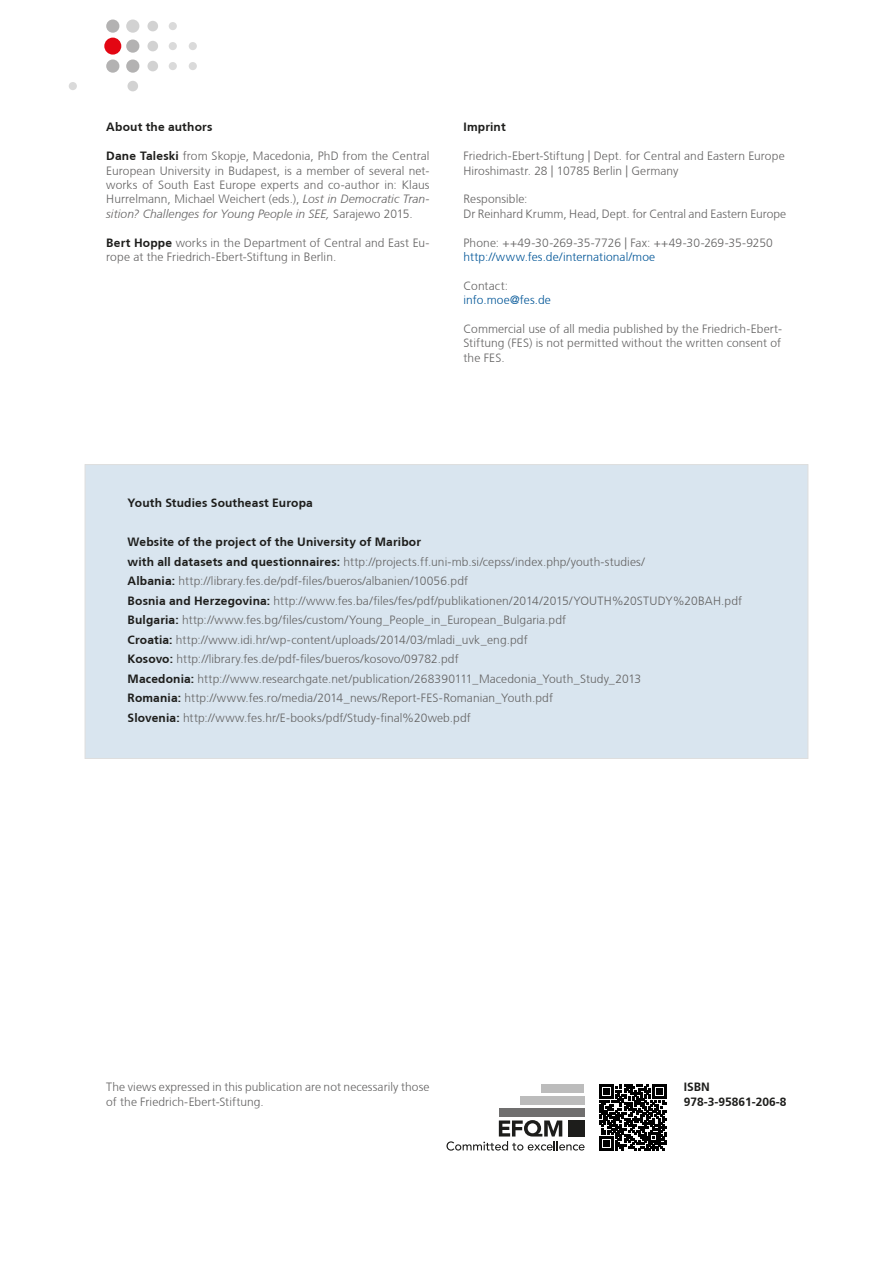
<style>
.page{position:relative;width:893px;height:1263px;background:#fff}
.page>*{position:absolute;margin:0;border:0;box-sizing:border-box;transform-origin:0 0}
.Letzte_Seite{font:300 12px/14.4px "Frutiger CE";letter-spacing:.005em;color:#646363}
.Letzte_Seite-2{font:700 12px/14.4px "Frutiger CE";letter-spacing:.01em;color:#1d1d1b}
.Letzte_Seite-3{font:300 12px "Frutiger CE";letter-spacing:.01em;color:#005597}
.s1{font-weight:700;color:#1d1d1b}
.s2{font-style:italic}
.s3{font-weight:300;color:#646363}
</style>
<div class="page">
<div style="left:104px;top:38px;width:17px;height:17px;background:#e30613;border-radius:50%"></div>
<div style="left:69px;top:82px;width:8px;height:8px;background:#dadada;border-radius:50%"></div>
<div style="left:127px;top:81px;width:11px;height:10px;background:#d2d2d2;border-radius:50%"></div>
<div style="left:169px;top:22px;width:8px;height:8px;background:#dadada;border-radius:50%"></div>
<div style="left:147px;top:21px;width:11px;height:10px;background:#d2d2d2;border-radius:50%"></div>
<div style="left:189px;top:42px;width:8px;height:8px;background:#dadada;border-radius:50%"></div>
<div style="left:169px;top:42px;width:8px;height:8px;background:#dadada;border-radius:50%"></div>
<div style="left:147px;top:41px;width:11px;height:10px;background:#d2d2d2;border-radius:50%"></div>
<div style="left:189px;top:62px;width:8px;height:8px;background:#dadada;border-radius:50%"></div>
<div style="left:169px;top:62px;width:8px;height:8px;background:#dadada;border-radius:50%"></div>
<div style="left:147px;top:61px;width:11px;height:10px;background:#d2d2d2;border-radius:50%"></div>
<div style="left:126px;top:20px;width:13px;height:13px;background:#d2d2d2;border-radius:50%"></div>
<div style="left:106px;top:20px;width:13px;height:13px;background:#b3b2b2;border-radius:50%"></div>
<div style="left:126px;top:39px;width:13px;height:14px;background:#b3b2b2;border-radius:50%"></div>
<div style="left:126px;top:59px;width:13px;height:14px;background:#b3b2b2;border-radius:50%"></div>
<div style="left:106px;top:59px;width:13px;height:14px;background:#b3b2b2;border-radius:50%"></div>
<div style="left:85px;top:464px;width:723px;height:295px;background:#d9e5ef"></div>
<svg style="left:446px;top:1120px;width:139px;height:31px"></svg>
<div style="left:568px;top:1120px;width:16px;height:16px;background:#1d1d1b"></div>
<div style="left:499px;top:1108px;width:85px;height:8px;background:#706f6f"></div>
<div style="left:520px;top:1096px;width:64px;height:8px;background:#bcbcbc"></div>
<div style="left:542px;top:1084px;width:42px;height:8px;background:#bcbcbc"></div>
<svg style="left:600px;top:1084px;width:67px;height:67px"></svg>
<p class="Letzte_Seite-2" style="left:106px;top:120px;width:108px">About the authors</p>
<p class="Letzte_Seite" style="left:106px;top:149px;width:325px;text-align:justify"><span class="s1">Dane Taleski</span> from Skopje, Macedonia, PhD from the Central European University in Budapest, is a member of several net&shy;works of South East Europe experts and co-author in: Klaus Hurrelmann, Michael Weichert (eds.), <span class="s2">Lost in Democratic Tran&shy;sition? Challenges for Young People in SEE,</span> Sarajewo 2015.</p>
<p class="Letzte_Seite" style="left:106px;top:235px;width:325px"><span class="s1">Bert Hoppe</span> works in the Department of Central and East Eu&shy;rope at the Friedrich-Ebert-Stiftung in Berlin.</p>
<p class="Letzte_Seite-2" style="left:463px;top:120px;width:44px">Imprint</p>
<p class="Letzte_Seite" style="left:463px;top:149px;width:323px">Friedrich-Ebert-Stiftung | Dept. for Central and Eastern Europe</p>
<p class="Letzte_Seite" style="left:463px;top:163px;width:217px">Hiroshimastr. 28 | 10785 Berlin | Germany</p>
<p class="Letzte_Seite" style="left:463px;top:192px;width:66px">Responsible:</p>
<p class="Letzte_Seite" style="left:463px;top:206px;width:324px">Dr Reinhard Krumm, Head, Dept. for Central and Eastern Europe</p>
<p class="Letzte_Seite" style="left:463px;top:235px;width:311px">Phone: ++49-30-269-35-7726 | Fax: ++49-30-269-35-9250</p>
<p class="Letzte_Seite-3" style="left:463px;top:250px;width:193px">http://www.fes.de/international/moe</p>
<p class="Letzte_Seite" style="left:463px;top:278px;width:46px">Contact:</p>
<p class="Letzte_Seite-3" style="left:463px;top:293px;width:89px">info.moe@fes.de</p>
<p class="Letzte_Seite" style="left:463px;top:322px;width:320px">Commercial use of all media published by the Friedrich-Ebert-</p>
<p class="Letzte_Seite" style="left:463px;top:336px;width:319px">Stiftung (FES) is not permitted without the written consent of</p>
<p class="Letzte_Seite" style="left:463px;top:350px;width:43px">the FES.</p>
<p class="Letzte_Seite-2" style="left:128px;top:496px;width:187px">Youth Studies Southeast Europa</p>
<p class="Letzte_Seite-2" style="left:128px;top:532px;width:519px;line-height:19.5px">Website of the project of the University of Maribor<br>with all datasets and questionnaires: <span class="s3">http://projects.ff.uni-mb.si/cepss/index.php/youth-studies/</span></p>
<p class="Letzte_Seite" style="left:128px;top:574px;width:342px"><span class="s1">Albania:</span> http://library.fes.de/pdf-files/bueros/albanien/10056.pdf</p>
<p class="Letzte_Seite" style="left:128px;top:593px;width:616px"><span class="s1">Bosnia and Herzegovina:</span> http://www.fes.ba/files/fes/pdf/publikationen/2014/2015/YOUTH%20STUDY%20BAH.pdf</p>
<p class="Letzte_Seite" style="left:128px;top:613px;width:440px"><span class="s1">Bulgaria:</span> http://www.fes.bg/files/custom/Young_People_in_European_Bulgaria.pdf</p>
<p class="Letzte_Seite" style="left:128px;top:632px;width:402px"><span class="s1">Croatia:</span> http://www.idi.hr/wp-content/uploads/2014/03/mladi_uvk_eng.pdf</p>
<p class="Letzte_Seite" style="left:128px;top:652px;width:333px"><span class="s1">Kosovo:</span> http://library.fes.de/pdf-files/bueros/kosovo/09782.pdf</p>
<p class="Letzte_Seite" style="left:128px;top:671px;width:515px"><span class="s1">Macedonia:</span> http://www.researchgate.net/publication/268390111_Macedonia_Youth_Study_2013</p>
<p class="Letzte_Seite" style="left:128px;top:691px;width:427px"><span class="s1">Romania:</span> http://www.fes.ro/media/2014_news/Report-FES-Romanian_Youth.pdf</p>
<p class="Letzte_Seite" style="left:128px;top:710px;width:345px"><span class="s1">Slovenia:</span> http://www.fes.hr/E-books/pdf/Study-final%20web.pdf</p>
<p class="Letzte_Seite" style="left:106px;top:1080px;width:325px">The views expressed in this publication are not necessarily those of the Friedrich-Ebert-Stiftung.</p>
<p class="Letzte_Seite-2" style="left:684px;top:1080px;width:104px">ISBN<br>978-3-95861-206-8</p>
</div>
